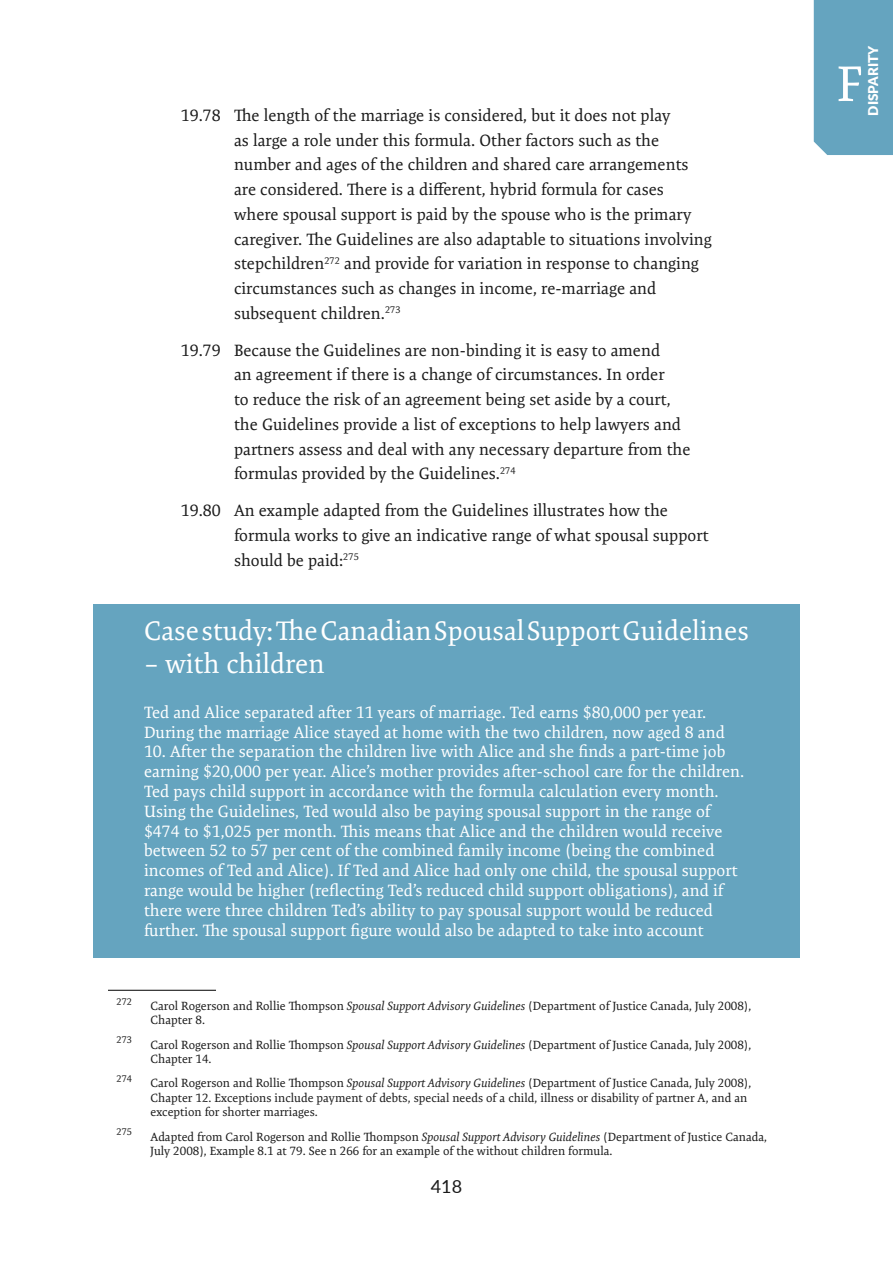
<style>
.page{position:relative;width:893px;height:1263px;background:#fff}
.page>*{position:absolute;margin:0;border:0;box-sizing:border-box;transform-origin:0 0}
.t1{font:50.7px "Expo Serif Pro";color:#fff}
.t2{font:27px "Expo Serif Pro";color:#fff}
.t3{font:18px "Lato";color:#1a1a1a}
.t4{font:16.5px/24.8px "Expo Serif Pro";color:#1a1a1a}
.t5{font:16.5px/19.8px "Expo Serif Pro";color:#fff}
.t6{font:900 13.5px "Lato";color:#fff}
.t7{font:12px/14.4px "Expo Serif Pro";color:#1a1a1a}
.t8{font:9.6px "Expo Serif Pro";color:#1a1a1a}
.s1{font-style:italic}
</style>
<div class="page">
<div style="left:814px;top:0;width:79px;height:155px;background:#65a4bf"></div>
<div style="left:93px;top:604px;width:707px;height:89px;background:#65a4bf"></div>
<div style="left:93px;top:687px;width:707px;height:270px;background:#65a4bf"></div>
<hr style="left:108px;top:990px;width:108px;height:1px;background:#000">
<p class="t4" style="left:234px;top:103px;width:479px;text-indent:-53px">19.78 The length of the marriage is considered, but it does not play<br>as large a role under this formula. Other factors such as the number and ages of the children and shared care arrangements are considered. There is a different, hybrid formula for cases where spousal support is paid by the spouse who is the primary caregiver. The Guidelines are also adaptable to situations involving stepchildren<sup>272</sup> and provide for variation in response to changing circumstances such as changes in income, re-marriage and subsequent children.<sup>273</sup></p>
<p class="t4" style="left:234px;top:338px;width:458px;text-indent:-53px">19.79 Because the Guidelines are non-binding it is easy to amend<br>an agreement if there is a change of circumstances. In order<br>to reduce the risk of an agreement being set aside by a court, the Guidelines provide a list of exceptions to help lawyers and partners assess and deal with any necessary departure from the formulas provided by the Guidelines.<sup>274</sup></p>
<p class="t4" style="left:234px;top:498px;width:476px;text-indent:-53px">19.80 An example adapted from the Guidelines illustrates how the formula works to give an indicative range of what spousal support should be paid:<sup>275</sup></p>
<h2 class="t2" style="left:144px;top:615px;width:606px">Case study: The Canadian Spousal Support Guidelines</h2>
<h2 class="t2" style="left:144px;top:647px;width:182px">– with children</h2>
<p class="t5" style="left:144px;top:702px;width:582px">Ted and Alice separated after 11 years of marriage. Ted earns $80,000 per year.<br>During the marriage Alice stayed at home with the two children, now aged 8 and</p>
<p class="t5" style="left:144px;top:742px;width:602px">10. After the separation the children live with Alice and she finds a part-time job earning $20,000 per year. Alice’s mother provides after-school care for the children.<br>Ted pays child support in accordance with the formula calculation every month.<br>Using the Guidelines, Ted would also be paying spousal support in the range of $474 to $1,025 per month. This means that Alice and the children would receive between 52 to 57 per cent of the combined family income (being the combined incomes of Ted and Alice). If Ted and Alice had only one child, the spousal support range would be higher (reflecting Ted’s reduced child support obligations), and if there were three children Ted’s ability to pay spousal support would be reduced further. The spousal support figure would also be adapted to take into account</p>
<p class="t8" style="left:116px;top:995px;width:17px">272</p>
<p class="t7" style="left:151px;top:999px;width:602px">Carol Rogerson and Rollie Thompson <span class="s1">Spousal Support Advisory Guidelines</span> (Department of Justice Canada, July 2008),<br>Chapter 8.</p>
<p class="t8" style="left:116px;top:1034px;width:17px">273</p>
<p class="t7" style="left:151px;top:1037px;width:602px">Carol Rogerson and Rollie Thompson <span class="s1">Spousal Support Advisory Guidelines</span> (Department of Justice Canada, July 2008),<br>Chapter 14.</p>
<p class="t8" style="left:116px;top:1073px;width:17px">274</p>
<p class="t7" style="left:151px;top:1076px;width:602px">Carol Rogerson and Rollie Thompson <span class="s1">Spousal Support Advisory Guidelines</span> (Department of Justice Canada, July 2008),<br>Chapter 12. Exceptions include payment of debts, special needs of a child, illness or disability of partner A, and an exception for shorter marriages.</p>
<p class="t8" style="left:116px;top:1126px;width:17px">275</p>
<p class="t7" style="left:151px;top:1129px;width:618px">Adapted from Carol Rogerson and Rollie Thompson <span class="s1">Spousal Support Advisory Guidelines</span> (Department of Justice Canada,<br>July 2008), Example 8.1 at 79. See n 266 for an example of the without children formula.</p>
<p class="t3" style="left:431px;top:1173px;width:33px">418</p>
<p class="t6" style="left:863px;top:116px;width:72px;rotate:-90deg">DISPARITY</p>
<h1 class="t1" style="left:837px;top:54px;width:27px">F</h1>
</div>
